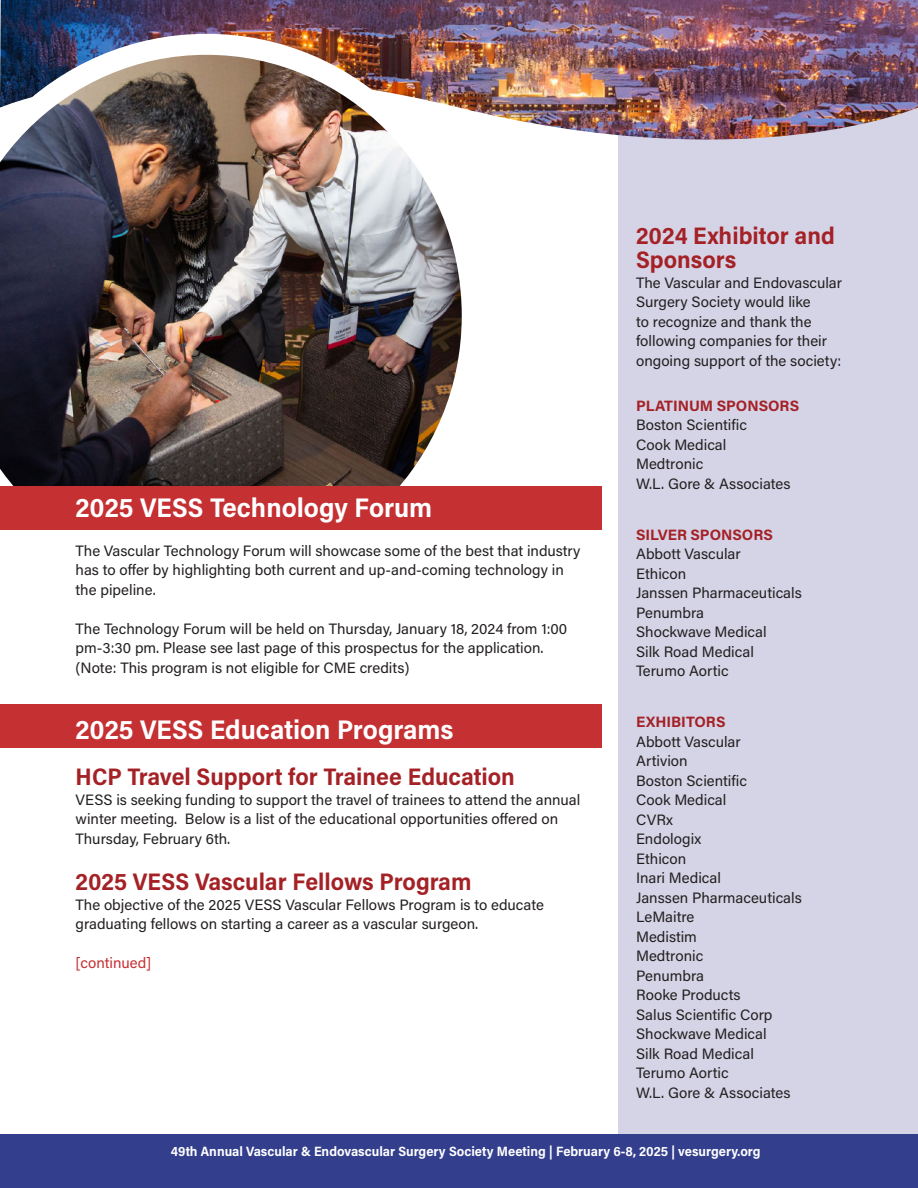
<style>
.page{position:relative;width:918px;height:1188px;background:#fff}
.page>*{position:absolute;margin:0;border:0;box-sizing:border-box;transform-origin:0 0}
.t1{font:700 27px "Acumin Pro Semi Cond";color:#fff}
.t2{font:700 24px/24px "Acumin Pro Semi Cond";color:#a42126}
.Paragraph_Style_1{font:15px/19.5px "Acumin Pro";color:#231f20}
.t3{font:700 15px "Acumin Pro";color:#a42126}
.t4{font:15px "Acumin Pro";color:#c53033}
.t5{font:700 13.5px "Acumin Pro Semi Cond";color:#fff}
</style>
<div class="page">
<div style="left:619px;top:54px;width:299px;height:1080px;background:#d5d4e6"></div>
<div style="left:0;top:1134px;width:918px;height:54px;background:#333f8d"></div>
<img style="left:0;top:0;width:918px;height:141px">
<div style="left:0;top:705px;width:602px;height:43px;background:#c53033"></div>
<img style="left:0;top:34px;width:483px;height:496px">
<div style="left:0;top:486px;width:602px;height:43px;background:#c53033"></div>
<p class="t1" style="left:76px;top:488px;width:358px">2025 VESS Technology Forum</p>
<p class="Paragraph_Style_1" style="left:76px;top:540px;width:506px">The Vascular Technology Forum will showcase some of the best that industry has to offer by highlighting both current and up-and‐coming technology in the pipeline.</p>
<p class="Paragraph_Style_1" style="left:76px;top:618px;width:493px">The Technology Forum will be held on Thursday, January 18, 2024 from 1:00 pm-3:30 pm. Please see last page of this prospectus for the application. (Note: This program is not eligible for CME credits(</p>
<p class="t1" style="left:76px;top:710px;width:379px">2025 VESS Education Programs</p>
<p class="t2" style="left:76px;top:764px;width:441px">HCP Travel Support for Trainee Education</p>
<p class="Paragraph_Style_1" style="left:185px;top:789px;width:397px;text-indent:-109px">VESS is seeking funding to support the travel of trainees to attend the annual<br>Below is a list of the educational opportunities offered on</p>
<p class="Paragraph_Style_1" style="left:76px;top:809px;width:156px">winter meeting.<br>Thursday, February 6th.</p>
<p class="t2" style="left:76px;top:869px;width:398px">2025 VESS Vascular Fellows Program</p>
<p class="Paragraph_Style_1" style="left:76px;top:894px;width:470px">The objective of the 2025 VESS Vascular Fellows Program is to educate graduating fellows on starting a career as a vascular surgeon.</p>
<p class="t4" style="left:76px;top:952px;width:77px">[continued[</p>
<p class="t2" style="left:636px;top:223px;width:200px">2024 Exhibitor and<br>Sponsors</p>
<p class="Paragraph_Style_1" style="left:636px;top:272px;width:207px">The Vascular and Endovascular<br>Surgery Society would like<br>to recognize and thank the following companies for their ongoing support of the society:</p>
<p class="t3" style="left:636px;top:395px;width:165px">PLATINUM SPONSORS</p>
<p class="Paragraph_Style_1" style="left:636px;top:415px;width:112px">Boston Scientific</p>
<p class="Paragraph_Style_1" style="left:636px;top:434px;width:92px">Cook Medical</p>
<p class="Paragraph_Style_1" style="left:636px;top:454px;width:69px">Medtronic</p>
<p class="Paragraph_Style_1" style="left:636px;top:473px;width:156px">WL. . Gore &amp; Associates</p>
<p class="t3" style="left:636px;top:524px;width:138px">SILVER SPONSORS</p>
<p class="Paragraph_Style_1" style="left:636px;top:544px;width:106px">Abbott Vascular</p>
<p class="Paragraph_Style_1" style="left:636px;top:563px;width:52px">Ethicon</p>
<p class="Paragraph_Style_1" style="left:636px;top:583px;width:167px">Janssen Pharmaceuticals</p>
<p class="Paragraph_Style_1" style="left:636px;top:602px;width:69px">Penumbra</p>
<p class="Paragraph_Style_1" style="left:636px;top:622px;width:132px">Shockwave Medical</p>
<p class="Paragraph_Style_1" style="left:636px;top:641px;width:119px">Silk Road Medical</p>
<p class="Paragraph_Style_1" style="left:636px;top:661px;width:94px">Terumo Aortic</p>
<p class="t3" style="left:636px;top:712px;width:91px">EXHIBITORS</p>
<p class="Paragraph_Style_1" style="left:636px;top:731px;width:106px">Abbott Vascular</p>
<p class="Paragraph_Style_1" style="left:636px;top:751px;width:53px">Artivion</p>
<p class="Paragraph_Style_1" style="left:636px;top:770px;width:112px">Boston Scientific</p>
<p class="Paragraph_Style_1" style="left:636px;top:790px;width:92px">Cook Medical</p>
<p class="Paragraph_Style_1" style="left:636px;top:809px;width:38px">CVRx</p>
<p class="Paragraph_Style_1" style="left:636px;top:829px;width:67px">Endologix</p>
<p class="Paragraph_Style_1" style="left:636px;top:848px;width:52px">Ethicon</p>
<p class="Paragraph_Style_1" style="left:636px;top:868px;width:86px">Inari Medical</p>
<p class="Paragraph_Style_1" style="left:636px;top:887px;width:167px">Janssen Pharmaceuticals</p>
<p class="Paragraph_Style_1" style="left:636px;top:907px;width:60px">LeMaitre</p>
<p class="Paragraph_Style_1" style="left:636px;top:926px;width:62px">Medistim</p>
<p class="Paragraph_Style_1" style="left:636px;top:946px;width:69px">Medtronic</p>
<p class="Paragraph_Style_1" style="left:636px;top:965px;width:69px">Penumbra</p>
<p class="Paragraph_Style_1" style="left:636px;top:985px;width:106px">Rooke Products</p>
<p class="Paragraph_Style_1" style="left:636px;top:1004px;width:138px">Salus Scientific Corp</p>
<p class="Paragraph_Style_1" style="left:636px;top:1024px;width:132px">Shockwave Medical</p>
<p class="Paragraph_Style_1" style="left:636px;top:1043px;width:119px">Silk Road Medical</p>
<p class="Paragraph_Style_1" style="left:636px;top:1063px;width:94px">Terumo Aortic</p>
<p class="Paragraph_Style_1" style="left:636px;top:1082px;width:156px">WL. . Gore &amp; Associates</p>
<p class="t5" style="left:171px;top:1141px;width:591px">49th Annual Vascular &amp; Endovascular Surgery Society Meeting | February 6-8, 2025 | vesurgery.org</p>
</div>
